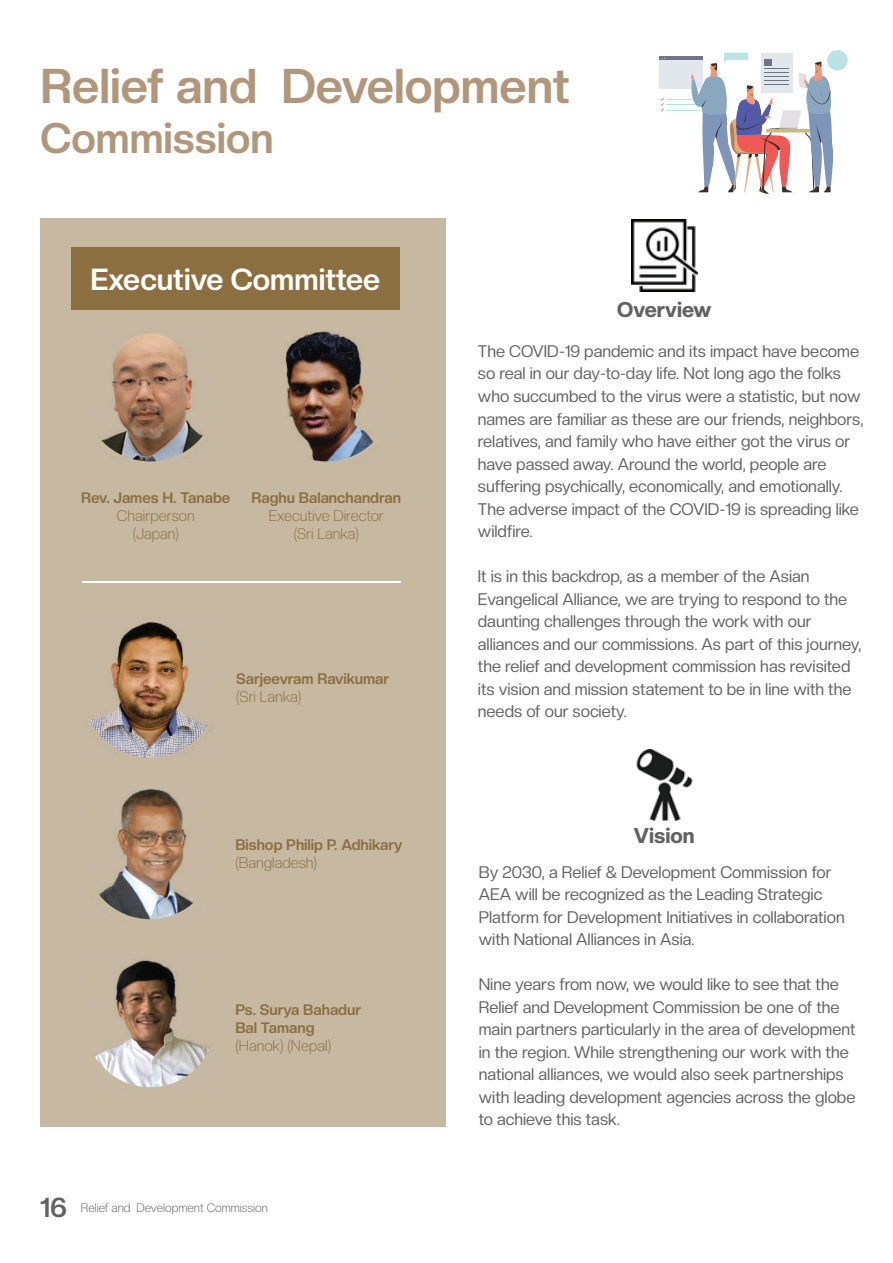
<style>
.page{position:relative;width:893px;height:1263px;background:#fff}
.page>*{position:absolute;margin:0;border:0;box-sizing:border-box;transform-origin:0 0}
.t1{font:700 48px "Creato Display";color:#b0977c}
.t2{font:700 42px "Creato Display";color:#b0977c}
.t3{font:700 30px "Creato Display";color:#fff}
.t4{font:700 27px "Creato Display";color:#606160}
.t5{font:800 21px "Creato Display";color:#606160}
.t6{font:16.5px/22.5px "Creato Display";color:#606160}
.t7{font:700 15px/18px "Creato Display";color:#8c6f41}
.t8{font:300 15px/18px "Creato Display";color:#8c6f41;text-align:center}
.t9{font:300 12px "Creato Display";color:#606160}
</style>
<div class="page">
<div style="left:41px;top:218px;width:405px;height:909px;background:#c6b8a1"></div>
<img style="left:101px;top:332px;width:102px;height:130px">
<img style="left:99px;top:788px;width:94px;height:132px">
<img style="left:285px;top:331px;width:89px;height:131px">
<svg style="left:95px;top:959px;width:115px;height:129px"></svg>
<img style="left:90px;top:622px;width:120px;height:138px">
<div style="left:71px;top:247px;width:329px;height:63px;background:#8c6f41"></div>
<hr style="left:82px;top:581px;width:318px;height:2px;background:#fff">
<img style="left:631px;top:219px;width:67px;height:72px">
<img style="left:636px;top:749px;width:57px;height:71px">
<hr style="left:666px;top:99px;width:34px;height:1px;background:#bbe3e5">
<hr style="left:666px;top:105px;width:34px;height:1px;background:#bbe3e5">
<hr style="left:666px;top:110px;width:34px;height:1px;background:#bbe3e5">
<svg style="left:661px;top:98px;width:3px;height:13px"></svg>
<div style="left:659px;top:60px;width:43px;height:29px;background:#e2e7ee"></div>
<hr style="left:659px;top:56px;width:43px;height:4px;background:#737483">
<svg style="left:690px;top:50px;width:158px;height:144px"></svg>
<h1 class="t1" style="left:41px;top:57px;width:531px">Relief and Development</h1>
<h2 class="t2" style="left:41px;top:114px;width:235px">Commission</h2>
<h3 class="t3" style="left:90px;top:261px;width:291px">Executive Committee</h3>
<p class="t7" style="left:81px;top:488px;width:151px">Rev. James H. Tanabe</p>
<p class="t8" style="left:117px;top:506px;width:79px">Chairperson (Japan)</p>
<p class="t7" style="left:252px;top:488px;width:151px">Raghu Balanchandran</p>
<p class="t8" style="left:269px;top:506px;width:117px">Executive Director (Sri Lanka)</p>
<p class="t7" style="left:236px;top:670px;width:155px">Sarjeevram Ravikumar</p>
<p class="t8" style="left:236px;top:688px;width:67px">(Sri Lanka)</p>
<p class="t7" style="left:235px;top:835px;width:169px">Bishop Philip P. Adhikary</p>
<p class="t8" style="left:235px;top:853px;width:83px">(Bangladesh)</p>
<p class="t7" style="left:235px;top:1001px;width:127px">Ps. Surya Bahadur<br>Bal Tamang</p>
<p class="t8" style="left:235px;top:1037px;width:97px">(Hanok) (Nepal)</p>
<h3 class="t4" style="left:40px;top:1191px;width:28px">16</h3>
<p class="t9" style="left:81px;top:1200px;width:189px">Relief and Development Commission</p>
<p class="t5" style="left:617px;top:297px;width:96px">Overview</p>
<p class="t6" style="left:478px;top:340px;width:387px">The COVID-19 pandemic and its impact have become so real in our day-to-day life. Not long ago the folks who succumbed to the virus were a statistic, but now names are familiar as these are our friends, neighbors, relatives, and family who have either got the virus or have passed away. Around the world, people are suffering psychically, economically, and emotionally.<br>The adverse impact of the COVID-19 is spreading like wildfire.</p>
<p class="t6" style="left:478px;top:565px;width:385px">It is in this backdrop, as a member of the Asian Evangelical Alliance, we are trying to respond to the daunting challenges through the work with our alliances and our commissions. As part of this journey, the relief and development commission has revisited its vision and mission statement to be in line with the needs of our society.</p>
<p class="t5" style="left:634px;top:823px;width:62px">Vision</p>
<p class="t6" style="left:479px;top:860px;width:367px">By 2030, a Relief &amp; Development Commission for AEA will be recognized as the Leading Strategic Platform for Development Initiatives in collaboration with National Alliances in Asia.</p>
<p class="t6" style="left:479px;top:973px;width:378px">Nine years from now, we would like to see that the Relief and Development Commission be one of the main partners particularly in the area of development in the region. While strengthening our work with the national alliances, we would also seek partnerships with leading development agencies across the globe to achieve this task.</p>
</div>
